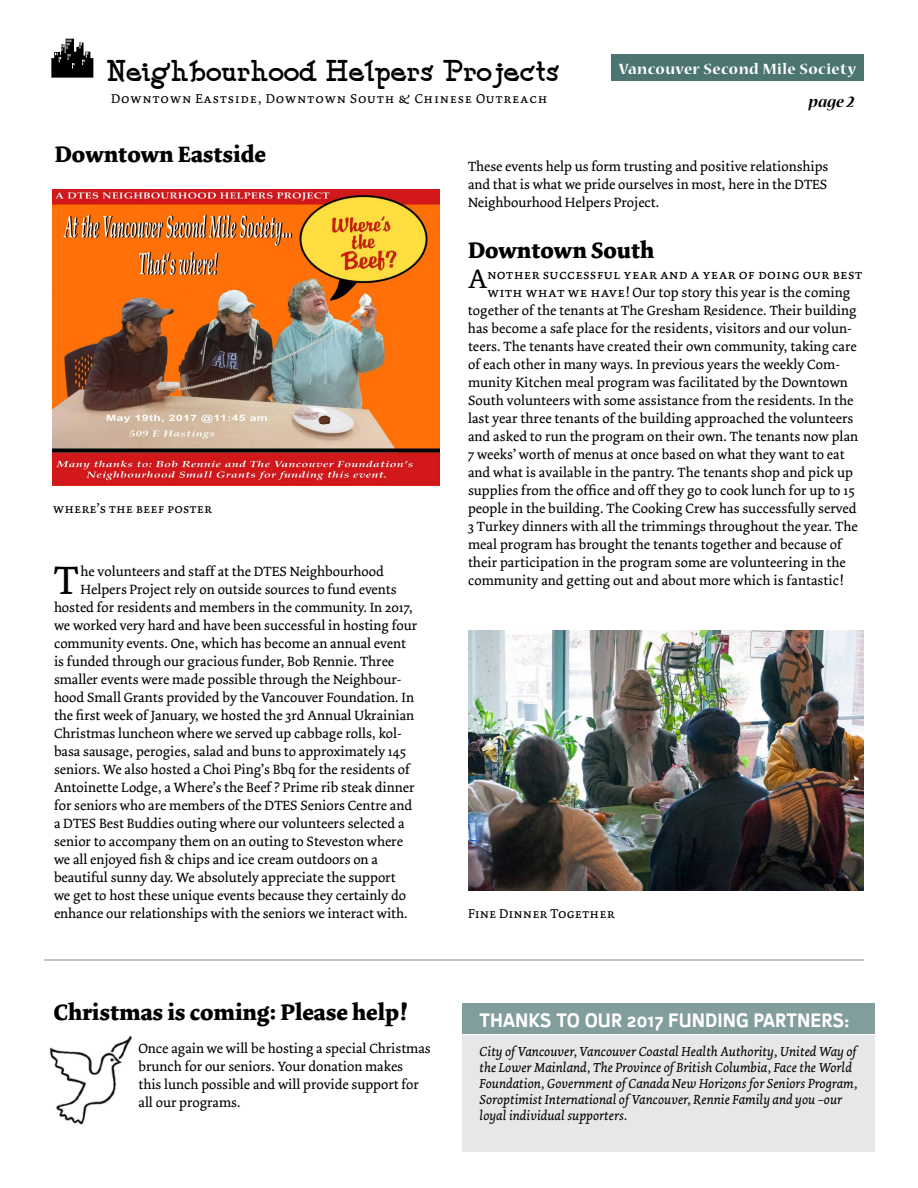
<style>
.page{position:relative;width:918px;height:1188px;background:#fff}
.page>*{position:absolute;margin:0;border:0;box-sizing:border-box;transform-origin:0 0}
.t1{font:41.7px "Dolly";color:#000}
.t2{font:700 30px "Speedball No 2 SW Semi";color:#000}
.t3{font:700 23.25px "Dolly";color:#000}
.t4{font:18.75px "Crank 8 Plus Two";color:#fff}
.t5{font:italic 700 18px "Nueva Std";color:#000}
.t6{font:700 16.5px "Nueva Std";letter-spacing:.025em;color:#fff}
.t7{font:14.1px/18px "Dolly";color:#000}
.t8{font:14.1px "Dolly Small Caps";letter-spacing:.005em;color:#000}
.t9{font:italic 13.8px/16px "Dolly";color:#000}
.t10{font:13.5px "Dolly Small Caps";letter-spacing:.05em;color:#000}
.t11{font:13.5px "Dolly Small Caps";color:#000}
.s1{font-family:"Dolly";font-size:27.9px}
.s2{font-family:"Dolly Small Caps"}
</style>
<div class="page">
<div style="left:611px;top:54px;width:253px;height:27px;background:#4c7571"></div>
<img style="left:49px;top:1035px;width:83px;height:90px">
<svg style="left:51px;top:39px;width:42px;height:39px"></svg>
<div style="left:462px;top:1004px;width:412px;height:30px;background:#829e9c"></div>
<div style="left:462px;top:1035px;width:412px;height:117px;background:#e6e7e8"></div>
<hr style="left:44px;top:959px;width:820px;height:2px;background:#939598">
<img style="left:53px;top:189px;width:386px;height:297px">
<img style="left:468px;top:630px;width:396px;height:261px">
<h2 class="t2" style="left:107px;top:54px;width:454px">Neighbourhood Helpers Projects</h2>
<p class="t10" style="left:111px;top:91px;width:438px">Downtown Eastside, Downtown South &amp; Chinese Outreach</p>
<p class="t6" style="left:619px;top:62px;width:239px">Vancouver Second Mile Society</p>
<p class="t5" style="left:808px;top:93px;width:47px">page 2</p>
<h3 class="t3" style="left:55px;top:140px;width:213px">Downtown Eastside</h3>
<p class="t7" style="left:468px;top:158px;width:362px;text-align:justify">These events help us form trusting and positive relationships and that is what we pride ourselves in most, here in the DTES Neighbourhood Helpers Project.</p>
<h3 class="t3" style="left:468px;top:236px;width:188px">Downtown South</h3>
<p class="t8" style="left:468px;top:266px;width:396px"><span class="s1">A</span>nother successful year and a year of doing our best</p>
<p class="t7" style="left:468px;top:284px;width:392px;text-indent:19px"><span class="s2">with what we have!</span> Our top story this year is the coming together of the tenants at The Gresham Residence. Their building has become a safe place for the residents, visitors and our volun&shy;teers. The tenants have created their own community, taking care of each other in many ways. In previous years the weekly Com&shy;munity Kitchen meal program was facilitated by the Downtown South volunteers with some assistance from the residents. In the last year three tenants of the building approached the volunteers and asked to run the program on their own. The tenants now plan 7 weeks’ worth of menus at once based on what they want to eat and what is available in the pantry. The tenants shop and pick up supplies from the office and off they go to cook lunch for up to 15 people in the building. The Cooking Crew has successfully served 3 Turkey dinners with all the trimmings throughout the year. The meal program has brought the tenants together and because of their participation in the program some are volunteering in the</p>
<p class="t11" style="left:53px;top:501px;width:161px">where’s the beef poster</p>
<p class="t7" style="left:81px;top:563px;width:305px">he volunteers and staff at the DTES Neighbourhood</p>
<p class="t7" style="left:81px;top:581px;width:318px">Helpers Project rely on outside sources to fund events</p>
<p class="t7" style="left:54px;top:599px;width:360px">hosted for residents and members in the community. In 2017,</p>
<p class="t7" style="left:54px;top:617px;width:365px">we worked very hard and have been successful in hosting four</p>
<p class="t7" style="left:54px;top:635px;width:353px">community events. One, which has become an annual event</p>
<p class="t7" style="left:54px;top:653px;width:342px">is funded through our gracious funder, Bob Rennie. Three</p>
<p class="t7" style="left:54px;top:671px;width:349px">smaller events were made possible through the Neighbour-</p>
<p class="t7" style="left:54px;top:689px;width:362px">hood Small Grants provided by the Vancouver Foundation. In</p>
<p class="t7" style="left:54px;top:707px;width:362px">the first week of January, we hosted the 3rd Annual Ukrainian</p>
<p class="t7" style="left:54px;top:725px;width:349px">Christmas luncheon where we served up cabbage rolls, kol-</p>
<p class="t7" style="left:54px;top:743px;width:354px">basa sausage, perogies, salad and buns to approximately 145</p>
<p class="t7" style="left:54px;top:761px;width:358px">seniors. We also hosted a Choi Ping’s Bbq for the residents of</p>
<p class="t7" style="left:54px;top:779px;width:362px">Antoinette Lodge, a Where’s the Beef ? Prime rib steak dinner</p>
<p class="t7" style="left:54px;top:797px;width:360px">for seniors who are members of the DTES Seniors Centre and</p>
<p class="t7" style="left:54px;top:815px;width:352px">a DTES Best Buddies outing where our volunteers selected a</p>
<p class="t7" style="left:54px;top:833px;width:351px">senior to accompany them on an outing to Steveston where</p>
<p class="t7" style="left:54px;top:851px;width:325px">we all enjoyed fish &amp; chips and ice cream outdoors on a</p>
<p class="t7" style="left:54px;top:869px;width:343px">beautiful sunny day. We absolutely appreciate the support</p>
<p class="t7" style="left:54px;top:887px;width:353px">we get to host these unique events because they certainly do</p>
<p class="t7" style="left:54px;top:905px;width:355px">enhance our relationships with the seniors we interact with.</p>
<h1 class="t1" style="left:54px;top:556px;width:26px">T</h1>
<p class="t7" style="left:468px;top:572px;width:377px">community and getting out and about more which is fantastic!</p>
<p class="t11" style="left:468px;top:906px;width:148px">Fine Dinner Together</p>
<h3 class="t3" style="left:54px;top:997px;width:356px">Christmas is coming: Please help!</h3>
<p class="t7" style="left:138px;top:1040px;width:294px">Once again we will be hosting a special Christmas brunch for our seniors. Your donation makes<br>this lunch possible and will provide support for all our programs.</p>
<h3 class="t4" style="left:480px;top:1008px;width:372px">THANKS TO OUR 2017 FUNDING PARTNERS:</h3>
<p class="t9" style="left:480px;top:1044px;width:380px">City of Vancouver, Vancouver Coastal Health Authority, United Way of the Lower Mainland, The Province of British Columbia, Face the World Foundation, Government of Canada New Horizons for Seniors Program, Soroptimist International of Vancouver, Rennie Family and you –our loyal individual supporters.</p>
</div>
